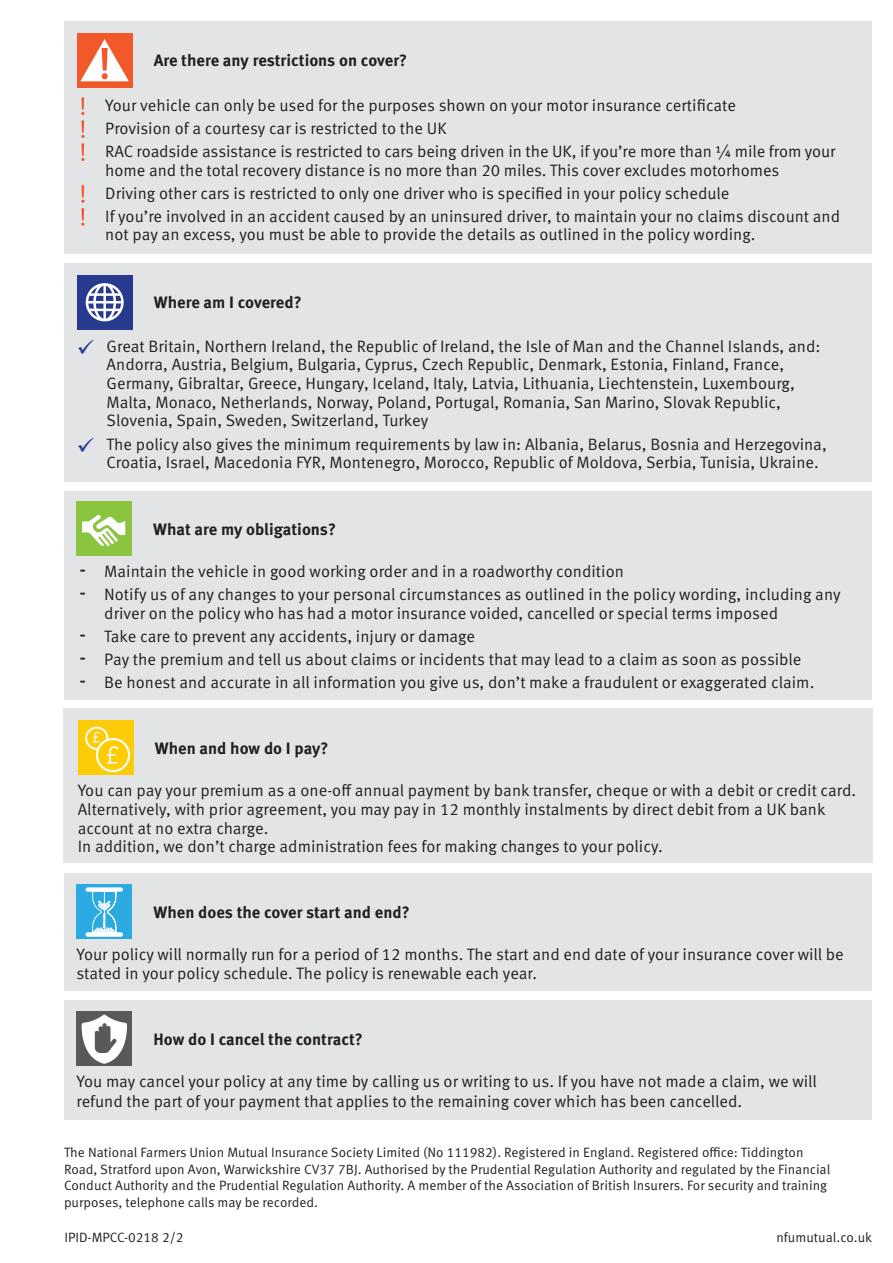
<style>
.page{position:relative;width:893px;height:1263px;background:#fff}
.page>*{position:absolute;margin:0;border:0;box-sizing:border-box;transform-origin:0 0}
.t1{font:16.5px/18.8px "Meta Pro";color:#231f20}
.t2{font:700 16.5px "Meta Pro";color:#231f20}
.t3{font:13.5px/16.5px "Meta Pro";color:#231f20}
.s1{color:#273a8e}
.s2{font-size:24px}
</style>
<div class="page">
<div style="left:64px;top:263px;width:808px;height:218px;background:#e3e4e6"></div>
<div style="left:64px;top:21px;width:808px;height:233px;background:#e3e4e6"></div>
<div style="left:64px;top:708px;width:809px;height:155px;background:#e3e4e6"></div>
<div style="left:64px;top:491px;width:808px;height:208px;background:#e3e4e6"></div>
<div style="left:64px;top:873px;width:808px;height:117px;background:#e3e4e6"></div>
<div style="left:64px;top:1000px;width:808px;height:119px;background:#e3e4e6"></div>
<div style="left:77px;top:33px;width:56px;height:54px;background:#f1592a"></div>
<svg style="left:80px;top:39px;width:49px;height:42px"></svg>
<svg style="left:81px;top:97px;width:3px;height:64px"></svg>
<svg style="left:81px;top:185px;width:3px;height:41px"></svg>
<div style="left:77px;top:275px;width:56px;height:54px;background:#273a8e"></div>
<svg style="left:86px;top:283px;width:38px;height:38px"></svg>
<div style="left:76px;top:502px;width:56px;height:54px;background:#8bc540"></div>
<svg style="left:82px;top:515px;width:43px;height:31px"></svg>
<div style="left:78px;top:720px;width:55px;height:54px;background:#fdcc09"></div>
<svg style="left:85px;top:727px;width:45px;height:45px"></svg>
<div style="left:76px;top:885px;width:56px;height:54px;background:#2aaae1"></div>
<svg style="left:86px;top:887px;width:37px;height:49px"></svg>
<div style="left:76px;top:1012px;width:56px;height:54px;background:#59595c"></div>
<svg style="left:82px;top:1014px;width:45px;height:50px"></svg>
<h4 class="t2" style="left:154px;top:50px;width:255px">Are there any restrictions on cover?</h4>
<p class="t1" style="left:105px;top:96px;width:632px">Your vehicle can only be used for the purposes shown on your motor insurance certifcate</p>
<p class="t1" style="left:105px;top:119px;width:343px">Provision of a courtesy car is restricted to the UK</p>
<p class="t1" style="left:105px;top:142px;width:732px">RAC roadside assistance is restricted to cars being driven in the UK, if you’re more than ¼ mile from your</p>
<p class="t1" style="left:105px;top:161px;width:676px">home and the total recovery distance is no more than 20 miles. This cover excludes motorhomes</p>
<p class="t1" style="left:105px;top:184px;width:626px">Driving other cars is restricted to only one driver who is specifed in your policy schedule</p>
<p class="t1" style="left:105px;top:207px;width:736px">If you’re involved in an accident caused by an uninsured driver, to maintain your no claims discount and</p>
<p class="t1" style="left:105px;top:226px;width:652px">not pay an excess, you must be able to provide the details as outlined in the policy wording.</p>
<h4 class="t2" style="left:154px;top:292px;width:149px">Where am I covered?</h4>
<p class="t1" style="left:107px;top:337px;width:715px;text-indent:-30px"><span class="s1">✓</span> Great Britain, Northern Ireland, the Republic of Ireland, the Isle of Man and the Channel Islands, and:<br>Andorra, Austria, Belgium, Bulgaria, Cyprus, Czech Republic, Denmark, Estonia, Finland, France, Germany, Gibraltar, Greece, Hungary, Iceland, Italy, Latvia, Lithuania, Liechtenstein, Luxembourg, Malta, Monaco, Netherlands, Norway, Poland, Portugal, Romania, San Marino, Slovak Republic, Slovenia, Spain, Sweden, Switzerland, Turkey</p>
<p class="t1" style="left:107px;top:435px;width:722px;text-indent:-30px"><span class="s1">✓</span> The policy also gives the minimum requirements by law in: Albania, Belarus, Bosnia and Herzegovina,<br>Croatia, Israel, Macedonia FYR, Montenegro, Morocco, Republic of Moldova, Serbia, Tunisia, Ukraine.</p>
<h4 class="t2" style="left:153px;top:519px;width:184px">What are my obligations?</h4>
<p class="t1" style="left:79px;top:563px;width:546px"><span class="s2">-</span> Maintain the vehicle in good working order and in a roadworthy condition</p>
<p class="t1" style="left:79px;top:586px;width:763px"><span class="s2">-</span> Notify us of any changes to your personal circumstances as outlined in the policy wording, including any</p>
<p class="t1" style="left:104px;top:604px;width:675px">driver on the policy who has had a motor insurance voided, cancelled or special terms imposed</p>
<p class="t1" style="left:79px;top:628px;width:398px"><span class="s2">-</span> Take care to prevent any accidents, injury or damage</p>
<p class="t1" style="left:79px;top:651px;width:724px"><span class="s2">-</span> Pay the premium and tell us about claims or incidents that may lead to a claim as soon as possible</p>
<p class="t1" style="left:79px;top:674px;width:737px"><span class="s2">-</span> Be honest and accurate in all information you give us, don’t make a fraudulent or exaggerated claim.</p>
<h4 class="t2" style="left:155px;top:737px;width:175px">When and how do I pay?</h4>
<p class="t1" style="left:78px;top:781px;width:780px">You can pay your premium as a one-of annual payment by bank transfer, cheque or with a debit or credit card.<br>Alternatively, with prior agreement, you may pay in 12 monthly instalments by direct debit from a UK bank account at no extra charge.<br>In addition, we don’t charge administration fees for making changes to your policy.</p>
<h4 class="t2" style="left:153px;top:902px;width:258px">When does the cover start and end?</h4>
<p class="t1" style="left:76px;top:945px;width:769px">Your policy will normally run for a period of 12 months. The start and end date of your insurance cover will be stated in your policy schedule. The policy is renewable each year.</p>
<h4 class="t2" style="left:153px;top:1029px;width:211px">How do I cancel the contract?</h4>
<p class="t1" style="left:76px;top:1072px;width:742px;line-height:19.8px">You may cancel your policy at any time by calling us or writing to us. If you have not made a claim, we will refund the part of your payment that applies to the remaining cover which has been cancelled.</p>
<p class="t3" style="left:64px;top:1145px;width:768px">The National Farmers Union Mutual Insurance Society Limited (No 111982). Registered in England. Registered ofce: Tiddington Road, Stratford upon Avon, Warwickshire CV37 7BJ. Authorised by the Prudential Regulation Authority and regulated by the Financial Conduct Authority and the Prudential Regulation Authority. A member of the Association of British Insurers. For security and training purposes, telephone calls may be recorded.</p>
<p class="t3" style="left:64px;top:1229px;width:121px">IPID-MPCC-0218 2/2</p>
<p class="t3" style="left:776px;top:1229px;width:97px">nfumutual.co.uk</p>
</div>
